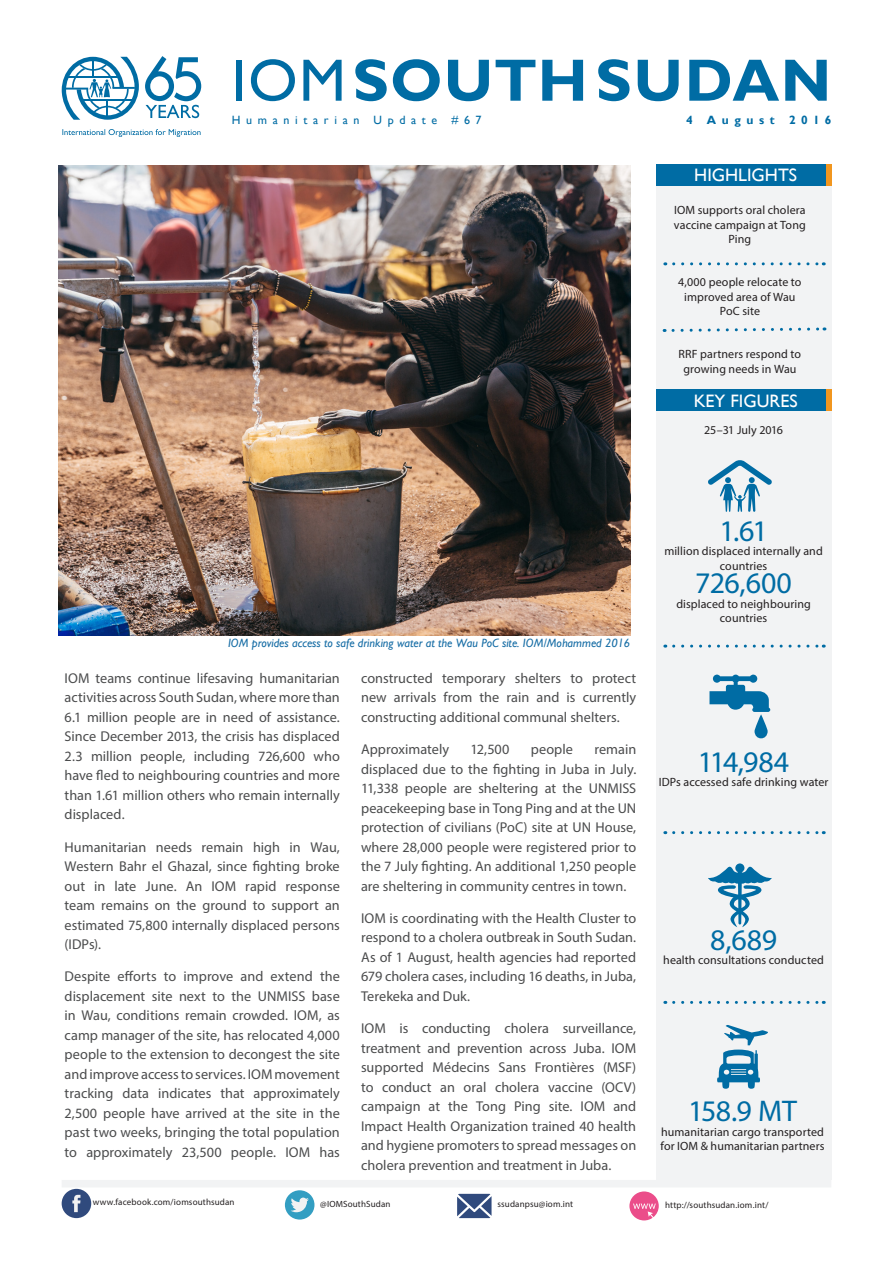
<style>
.page{position:relative;width:893px;height:1263px;background:#fff}
.page>*{position:absolute;margin:0;border:0;box-sizing:border-box;transform-origin:0 0}
.t1{font:700 60px "Gill Sans";letter-spacing:.02em;color:#006ca4}
.t2{font:30px "Myriad Pro";letter-spacing:-.02em;color:#006ca4}
.Box01-Title-TOP{font:18px "Gill Sans";color:#fff}
.t3{font:14.25px/19.5px "Myriad Pro";color:#4b4c4d;text-align:justify}
.t4{font:12px/14.4px "Myriad Pro";letter-spacing:.005em;color:#231f20;text-align:center}
.t5{font:italic 12px "Gill Sans";color:#176da5}
.t6{font:12px "Gill Sans";letter-spacing:.47em;color:#006ca4}
.t7{font:700 12px "Gill Sans";letter-spacing:.465em;color:#006ca4}
.t8{font:9px "Myriad Pro";letter-spacing:.015em;color:#231f20}
.s1{font-weight:400}
</style>
<div class="page">
<svg style="left:62px;top:129px;width:139px;height:8px"></svg>
<svg style="left:62px;top:57px;width:77px;height:63px"></svg>
<svg style="left:145px;top:56px;width:56px;height:62px"></svg>
<div style="left:656px;top:164px;width:175px;height:1016px;background:#f2f3f4"></div>
<div style="left:656px;top:164px;width:175px;height:22px;background:#006ca4"></div>
<div style="left:826px;top:164px;width:5px;height:22px;background:#f1961f"></div>
<div style="left:656px;top:389px;width:175px;height:22px;background:#006ca4"></div>
<div style="left:826px;top:389px;width:5px;height:22px;background:#f1961f"></div>
<svg style="left:708px;top:460px;width:64px;height:52px"></svg>
<svg style="left:674px;top:262px;width:150px;height:3px"></svg>
<svg style="left:664px;top:327px;width:161px;height:5px"></svg>
<svg style="left:674px;top:645px;width:150px;height:3px"></svg>
<svg style="left:674px;top:831px;width:150px;height:3px"></svg>
<svg style="left:674px;top:1001px;width:150px;height:3px"></svg>
<svg style="left:708px;top:863px;width:64px;height:64px"></svg>
<svg style="left:709px;top:675px;width:61px;height:64px"></svg>
<svg style="left:717px;top:1025px;width:51px;height:64px"></svg>
<div style="left:62px;top:1189px;width:29px;height:29px;background:#304a7d;border-radius:50%"></div>
<svg style="left:72px;top:1195px;width:9px;height:17px"></svg>
<div style="left:285px;top:1190px;width:29px;height:29px;background:#339ec2;border-radius:50%"></div>
<svg style="left:291px;top:1197px;width:18px;height:15px"></svg>
<svg style="left:457px;top:1194px;width:35px;height:24px"></svg>
<svg style="left:629px;top:1191px;width:30px;height:29px"></svg>
<div style="left:62px;top:1180px;width:769px;height:7px;background:#f2f3f4"></div>
<img style="left:59px;top:166px;width:571px;height:470px">
<p class="t1" style="left:232px;top:44px;width:601px"><span class="s1">IOM</span>SOUTH SUDAN</p>
<p class="t6" style="left:232px;top:113px;width:251px">Humanitarian Update #67</p>
<p class="t7" style="left:686px;top:113px;width:147px">4 August 2016</p>
<p class="Box01-Title-TOP" style="left:694px;top:165px;width:104px">HIGHLIGHTS</p>
<p class="t4" style="left:674px;top:203px;width:133px">IOM supports oral cholera vaccine campaign at Tong<br>Ping</p>
<p class="t4" style="left:678px;top:275px;width:125px">4,000 people relocate to improved area of Wau<br>PoC site</p>
<p class="t4" style="left:679px;top:347px;width:124px">RRF partners respond to</p>
<p class="t4" style="left:683px;top:361px;width:115px">growing needs in Wau</p>
<p class="Box01-Title-TOP" style="left:694px;top:390px;width:105px">KEY FIGURES</p>
<p class="t4" style="left:704px;top:422px;width:81px">25–31 July 2016</p>
<p class="t5" style="left:228px;top:636px;width:404px">IOM provides access to safe drinking water at the Wau PoC site. IOM/Mohammed 2016</p>
<p class="t3" style="left:65px;top:668px;width:277px">IOM teams continue lifesaving humanitarian activities across South Sudan, where more than 6.1 million people are in need of assistance.<br>Since December 2013, the crisis has displaced 2.3 million people, including 726,600 who have fled to neighbouring countries and more than 1.61 million others who remain internally displaced.</p>
<p class="t3" style="left:65px;top:837px;width:277px">Humanitarian needs remain high in Wau, Western Bahr el Ghazal, since fighting broke out in late June. An IOM rapid response team remains on the ground to support an estimated 75,800 internally displaced persons (IDPs).</p>
<p class="t3" style="left:65px;top:966px;width:277px">Despite efforts to improve and extend the displacement site next to the UNMISS base in Wau, conditions remain crowded. IOM, as camp manager of the site, has relocated 4,000 people to the extension to decongest the site and improve access to services. IOM movement tracking data indicates that approximately 2,500 people have arrived at the site in the past two weeks, bringing the total population to approximately 23,500 people. IOM has</p>
<p class="t3" style="left:361px;top:668px;width:277px">constructed temporary shelters to protect new arrivals from the rain and is currently constructing additional communal shelters.</p>
<p class="t3" style="left:361px;top:739px;width:90px">Approximately</p>
<p class="t3" style="left:471px;top:739px;width:40px">12,500</p>
<p class="t3" style="left:531px;top:739px;width:44px">people</p>
<p class="t3" style="left:361px;top:739px;width:277px;text-indent:233px">remain displaced due to the fighting in Juba in July.<br>11,338 people are sheltering at the UNMISS peacekeeping base in Tong Ping and at the UN protection of civilians (PoC) site at UN House, where 28,000 people were registered prior to the 7 July fighting. An additional 1,250 people are sheltering in community centres in town.</p>
<p class="t3" style="left:361px;top:908px;width:277px">IOM is coordinating with the Health Cluster to respond to a cholera outbreak in South Sudan.<br>As of 1 August, health agencies had reported 679 cholera cases, including 16 deaths, in Juba, Terekeka and Duk.</p>
<p class="t3" style="left:361px;top:1018px;width:277px">IOM is conducting cholera surveillance, treatment and prevention across Juba. IOM supported Médecins Sans Frontières (MSF) to conduct an oral cholera vaccine (OCV) campaign at the Tong Ping site. IOM and Impact Health Organization trained 40 health and hygiene promoters to spread messages on cholera prevention and treatment in Juba.</p>
<p class="t2" style="left:719px;top:512px;width:50px">1.61</p>
<p class="t4" style="left:664px;top:544px;width:160px">million displaced internally and countries</p>
<p class="t2" style="left:695px;top:565px;width:98px">726,600</p>
<p class="t4" style="left:676px;top:596px;width:136px">displaced to neighbouring countries</p>
<p class="t2" style="left:698px;top:743px;width:93px">114,984</p>
<p class="t4" style="left:659px;top:775px;width:171px">IDPs accessed safe drinking water</p>
<p class="t2" style="left:710px;top:921px;width:68px">8,689</p>
<p class="t4" style="left:663px;top:953px;width:162px">health consultations conducted</p>
<p class="t2" style="left:688px;top:1092px;width:110px">158.9 MT</p>
<p class="t4" style="left:660px;top:1124px;width:166px;text-align:left">humanitarian cargo transported for IOM &amp; humanitarian partners</p>
<p class="t8" style="left:93px;top:1196px;width:143px">www.facebook.com/iomsouthsudan</p>
<p class="t8" style="left:320px;top:1199px;width:72px">@IOMSouthSudan</p>
<p class="t8" style="left:498px;top:1199px;width:77px">ssudanpsu@iom.int</p>
<p class="t8" style="left:665px;top:1199px;width:105px">http://southsudan.iom.int/</p>
</div>
